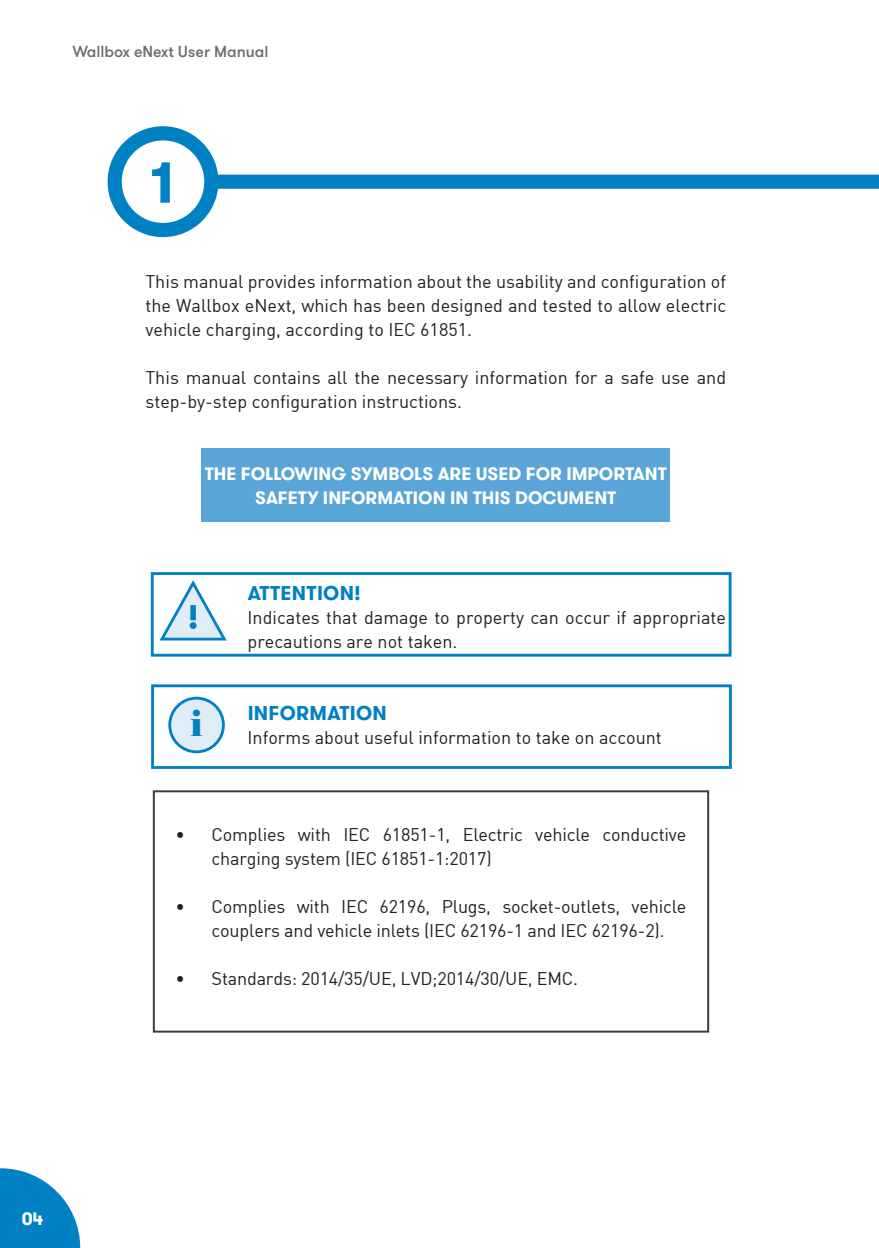
<style>
.page{position:relative;width:879px;height:1248px;background:#fff}
.page>*{position:absolute;margin:0;border:0;box-sizing:border-box;transform-origin:0 0}
.Big_Numerals{font:700 57.6px "GT Walsheim";color:#0081c4}
.Step_Letter{font:36px "Elephant";color:#0081c4}
.t1{font:700 20px "GT Walsheim";letter-spacing:.015em;color:#0081c4}
.t2{font:18px/24px "DIN";color:#231f20}
.t3{font:700 18px/24px "GT Walsheim";color:#fff;text-align:center}
.t4{font:500 16px "GT Walsheim";color:#6c6d70}
</style>
<div class="page">
<svg style="left:0;top:1168px;width:80px;height:79px"></svg>
<div style="left:151px;top:684px;width:581px;height:84px;border:3px solid #0081c4"></div>
<div style="left:108px;top:126px;width:110px;height:111px;border:14px solid #0081c4;border-radius:50%"></div>
<div style="left:210px;top:174px;width:669px;height:15px;background:#0081c4"></div>
<div style="left:201px;top:448px;width:469px;height:73px;background:#59a5d8"></div>
<svg style="left:159px;top:580px;width:68px;height:61px"></svg>
<div style="left:153px;top:790px;width:556px;height:242px;border:2px solid #3e3e3f"></div>
<div style="left:151px;top:572px;width:580px;height:84px;border:3px solid #0081c4"></div>
<div style="left:170px;top:698px;width:53px;height:53px;background:#e0ecf6;border-radius:50%"></div>
<div style="left:168px;top:696px;width:57px;height:57px;border:3px solid #0081c4;border-radius:50%"></div>
<p class="t4" style="left:73px;top:42px;width:198px">Wallbox eNext User Manual</p>
<p class="Big_Numerals" style="left:145px;top:145px;width:37px">1</p>
<p class="t2" style="left:145px;top:269px;width:582px;text-align:justify">This manual provides information about the usability and configuration of the Wallbox eNext, which has been designed and tested to allow electric vehicle charging, according to IEC 61851.</p>
<p class="t2" style="left:145px;top:365px;width:582px">This manual contains all the necessary information for a safe use and step-by-step configuration instructions.</p>
<p class="t3" style="left:205px;top:461px;width:464px">THE FOLLOWING SYMBOLS ARE USED FOR IMPORTANT<br>SAFETY INFORMATION IN THIS DOCUMENT</p>
<p class="t1" style="left:248px;top:580px;width:115px">ATTENTION!</p>
<p class="t2" style="left:247px;top:605px;width:480px">Indicates that damage to property can occur if appropriate precautions are not taken.</p>
<p class="Step_Letter" style="left:190px;top:700px;width:14px">i</p>
<p class="t1" style="left:248px;top:700px;width:141px">INFORMATION</p>
<p class="t2" style="left:247px;top:725px;width:416px">Informs about useful information to take on account</p>
<p class="t2" style="left:212px;top:821px;width:476px;text-indent:-36px">• Complies with IEC 61851-1, Electric vehicle conductive charging system (IEC 61851-1:2017)</p>
<p class="t2" style="left:212px;top:893px;width:476px;text-indent:-36px">• Complies with IEC 62196, Plugs, socket-outlets, vehicle couplers and vehicle inlets (IEC 62196-1 and IEC 62196-2).</p>
<p class="t2" style="left:176px;top:965px;width:404px">• Standards: 2014/35/UE, LVD;2014/30/UE, EMC.</p>
<p class="t3" style="left:22px;top:1205px;width:23px">04</p>
</div>
